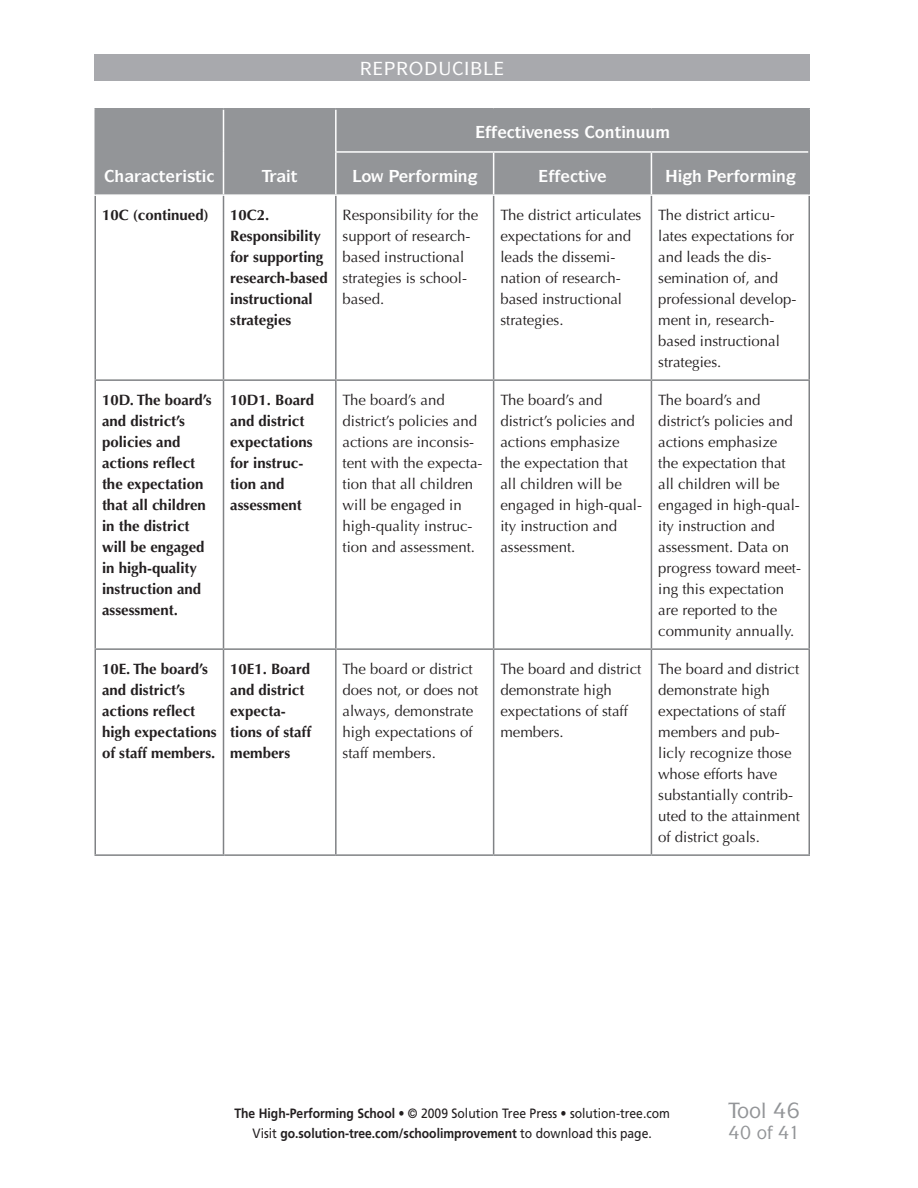
<style>
.page{position:relative;width:918px;height:1188px;background:#fff}
.page>*{position:absolute;margin:0;border:0;box-sizing:border-box;transform-origin:0 0}
.Tool_Number_footer{font:500 21px "Itc Symbol";color:#939598}
.of___new{font:500 18px "Itc Symbol";color:#939598}
.Table_Heading_1{font:700 16.5px "Itc Symbol";color:#fff}
.Table_Body_Text_Roma{font:15px/21px "Optima LT Std";color:#231f20}
.Table_Body_Text_Bold{font:700 15px/21px "Optima LT Std";color:#231f20}
.Table_Body_Text_Roma-2{font:700 15px/21px "Optima LT Std";color:#231f20}
.t1{font:13.5px/19.5px "Frutiger LT Std";color:#231f20;text-align:center;scale:.9 1}
.s1{font-weight:700}
</style>
<div class="page">
<div style="left:94px;top:54px;width:716px;height:27px;background:#a8a9ad"></div>
<div style="left:96px;top:110px;width:712px;height:84px;background:#939598"></div>
<hr style="left:223px;top:109px;width:1px;height:43px;background:#fff">
<hr style="left:335px;top:109px;width:2px;height:42px;background:#fff">
<hr style="left:223px;top:152px;width:1px;height:42px;background:#fff">
<hr style="left:335px;top:151px;width:159px;height:2px;background:#fff">
<hr style="left:335px;top:153px;width:2px;height:41px;background:#fff">
<hr style="left:494px;top:151px;width:157px;height:2px;background:#fff">
<hr style="left:493px;top:153px;width:1px;height:41px;background:#fff">
<hr style="left:651px;top:151px;width:158px;height:2px;background:#fff">
<hr style="left:651px;top:153px;width:1px;height:41px;background:#fff">
<hr style="left:94px;top:196px;width:2px;height:183px;background:#808285">
<hr style="left:223px;top:196px;width:1px;height:183px;background:#808285">
<hr style="left:94px;top:379px;width:130px;height:2px;background:#808285">
<hr style="left:94px;top:381px;width:2px;height:267px;background:#808285">
<hr style="left:94px;top:648px;width:130px;height:2px;background:#808285">
<hr style="left:94px;top:650px;width:2px;height:204px;background:#808285">
<hr style="left:224px;top:648px;width:113px;height:2px;background:#808285">
<hr style="left:223px;top:650px;width:1px;height:204px;background:#808285">
<hr style="left:94px;top:854px;width:130px;height:2px;background:#808285">
<hr style="left:335px;top:196px;width:2px;height:183px;background:#808285">
<hr style="left:493px;top:196px;width:1px;height:183px;background:#808285">
<hr style="left:651px;top:196px;width:1px;height:183px;background:#808285">
<hr style="left:808px;top:196px;width:2px;height:183px;background:#808285">
<hr style="left:337px;top:379px;width:157px;height:2px;background:#808285">
<hr style="left:494px;top:379px;width:157px;height:2px;background:#808285">
<hr style="left:493px;top:381px;width:1px;height:267px;background:#808285">
<hr style="left:651px;top:379px;width:159px;height:2px;background:#808285">
<hr style="left:651px;top:381px;width:1px;height:267px;background:#808285">
<hr style="left:808px;top:381px;width:2px;height:267px;background:#808285">
<hr style="left:337px;top:648px;width:157px;height:2px;background:#808285">
<hr style="left:335px;top:650px;width:2px;height:204px;background:#808285">
<hr style="left:494px;top:648px;width:157px;height:2px;background:#808285">
<hr style="left:493px;top:650px;width:1px;height:204px;background:#808285">
<hr style="left:651px;top:648px;width:159px;height:2px;background:#808285">
<hr style="left:651px;top:650px;width:1px;height:204px;background:#808285">
<hr style="left:808px;top:650px;width:2px;height:204px;background:#808285">
<hr style="left:224px;top:854px;width:112px;height:2px;background:#808285">
<hr style="left:336px;top:854px;width:158px;height:2px;background:#808285">
<hr style="left:494px;top:854px;width:157px;height:2px;background:#808285">
<hr style="left:651px;top:854px;width:159px;height:2px;background:#808285">
<hr style="left:224px;top:379px;width:113px;height:2px;background:#808285">
<hr style="left:223px;top:381px;width:1px;height:267px;background:#808285">
<hr style="left:335px;top:381px;width:2px;height:267px;background:#808285">
<hr style="left:94px;top:108px;width:130px;height:2px;background:#939598">
<hr style="left:94px;top:109px;width:2px;height:43px;background:#939598">
<hr style="left:224px;top:108px;width:112px;height:2px;background:#939598">
<hr style="left:94px;top:152px;width:2px;height:42px;background:#939598">
<hr style="left:336px;top:108px;width:158px;height:2px;background:#939598">
<hr style="left:494px;top:108px;width:157px;height:2px;background:#939598">
<hr style="left:651px;top:108px;width:159px;height:2px;background:#939598">
<hr style="left:808px;top:109px;width:2px;height:43px;background:#939598">
<hr style="left:808px;top:152px;width:2px;height:42px;background:#939598">
<svg style="left:105px;top:169px;width:53px;height:13px"></svg>
<svg style="left:166px;top:169px;width:20px;height:13px"></svg>
<svg style="left:203px;top:169px;width:11px;height:13px"></svg>
<svg style="left:476px;top:126px;width:38px;height:13px"></svg>
<svg style="left:522px;top:126px;width:3px;height:12px"></svg>
<svg style="left:535px;top:129px;width:8px;height:10px"></svg>
<svg style="left:554px;top:129px;width:8px;height:10px"></svg>
<svg style="left:585px;top:126px;width:9px;height:13px"></svg>
<svg style="left:622px;top:126px;width:3px;height:12px"></svg>
<svg style="left:656px;top:129px;width:13px;height:9px"></svg>
<svg style="left:262px;top:169px;width:35px;height:13px"></svg>
<svg style="left:353px;top:170px;width:31px;height:12px"></svg>
<svg style="left:390px;top:169px;width:87px;height:16px"></svg>
<svg style="left:539px;top:169px;width:67px;height:13px"></svg>
<svg style="left:666px;top:169px;width:35px;height:16px"></svg>
<svg style="left:708px;top:169px;width:88px;height:16px"></svg>
<p class="Table_Heading_1" style="left:159px;top:165px;width:45px">▼ ▲▼</p>
<p class="Table_Heading_1" style="left:515px;top:122px;width:142px">▼ ❖ ■ ▲▲ □■▼ ■◆◆</p>
<p class="Table_Body_Text_Bold" style="left:102px;top:204px;width:108px">10C (continued)</p>
<p class="Table_Body_Text_Roma-2" style="left:230px;top:204px;width:99px">10C2.<br>Responsibility for supporting research-based instructional strategies</p>
<p class="Table_Body_Text_Roma" style="left:343px;top:204px;width:137px">Responsibility for the support of research&shy;based instructional strategies is school&shy;based.</p>
<p class="Table_Body_Text_Roma" style="left:500px;top:204px;width:143px">The district articulates expectations for and leads the dissemi&shy;nation of research&shy;based instructional strategies.</p>
<p class="Table_Body_Text_Roma" style="left:658px;top:204px;width:140px">The district articu&shy;lates expectations for and leads the dis&shy;semination of, and professional develop&shy;ment in, research&shy;based instructional strategies.</p>
<p class="Table_Body_Text_Bold" style="left:102px;top:389px;width:111px">10D. The board’s and district’s policies and actions reflect the expectation that all children in the district will be engaged in high-quality instruction and assessment.</p>
<p class="Table_Body_Text_Bold" style="left:230px;top:389px;width:85px">10D1. Board and district expectations for instruc&shy;tion and assessment</p>
<p class="Table_Body_Text_Roma" style="left:343px;top:389px;width:142px">The board’s and district’s policies and actions are inconsis&shy;tent with the expecta&shy;tion that all children will be engaged in high-quality instruc&shy;tion and assessment.</p>
<p class="Table_Body_Text_Roma" style="left:500px;top:389px;width:143px">The board’s and district’s policies and actions emphasize the expectation that all children will be engaged in high-qual&shy;ity instruction and assessment.</p>
<p class="Table_Body_Text_Roma" style="left:658px;top:389px;width:144px">The board’s and district’s policies and actions emphasize the expectation that all children will be engaged in high-qual&shy;ity instruction and assessment. Data on progress toward meet&shy;ing this expectation are reported to the community annually.</p>
<p class="Table_Body_Text_Bold" style="left:102px;top:658px;width:116px">10E. The board’s and district’s actions reflect high expectations of staff members.</p>
<p class="Table_Body_Text_Roma-2" style="left:230px;top:658px;width:82px">10E1. Board and district expecta&shy;tions of staff members</p>
<p class="Table_Body_Text_Roma" style="left:343px;top:658px;width:137px">The board or district does not, or does not always, demonstrate high expectations of staff members.</p>
<p class="Table_Body_Text_Roma" style="left:500px;top:658px;width:143px">The board and district demonstrate high expectations of staff members.</p>
<p class="Table_Body_Text_Roma" style="left:658px;top:658px;width:143px">The board and district demonstrate high expectations of staff members and pub&shy;licly recognize those whose efforts have substantially contrib&shy;uted to the attainment of district goals.</p>
<p class="t1" style="left:234px;top:1104px;width:485px"><span class="s1">The High-Performing School •</span> © 2009 Solution Tree Press • solution-tree.com<br>Visit <span class="s1">go.solution-tree.com/schoolimprovement</span> to download this page.</p>
<p class="Tool_Number_footer" style="left:737px;top:1097px;width:51px">□□● ✔</p>
<p class="of___new" style="left:728px;top:1121px;width:63px">✔ □ ✔</p>
</div>
